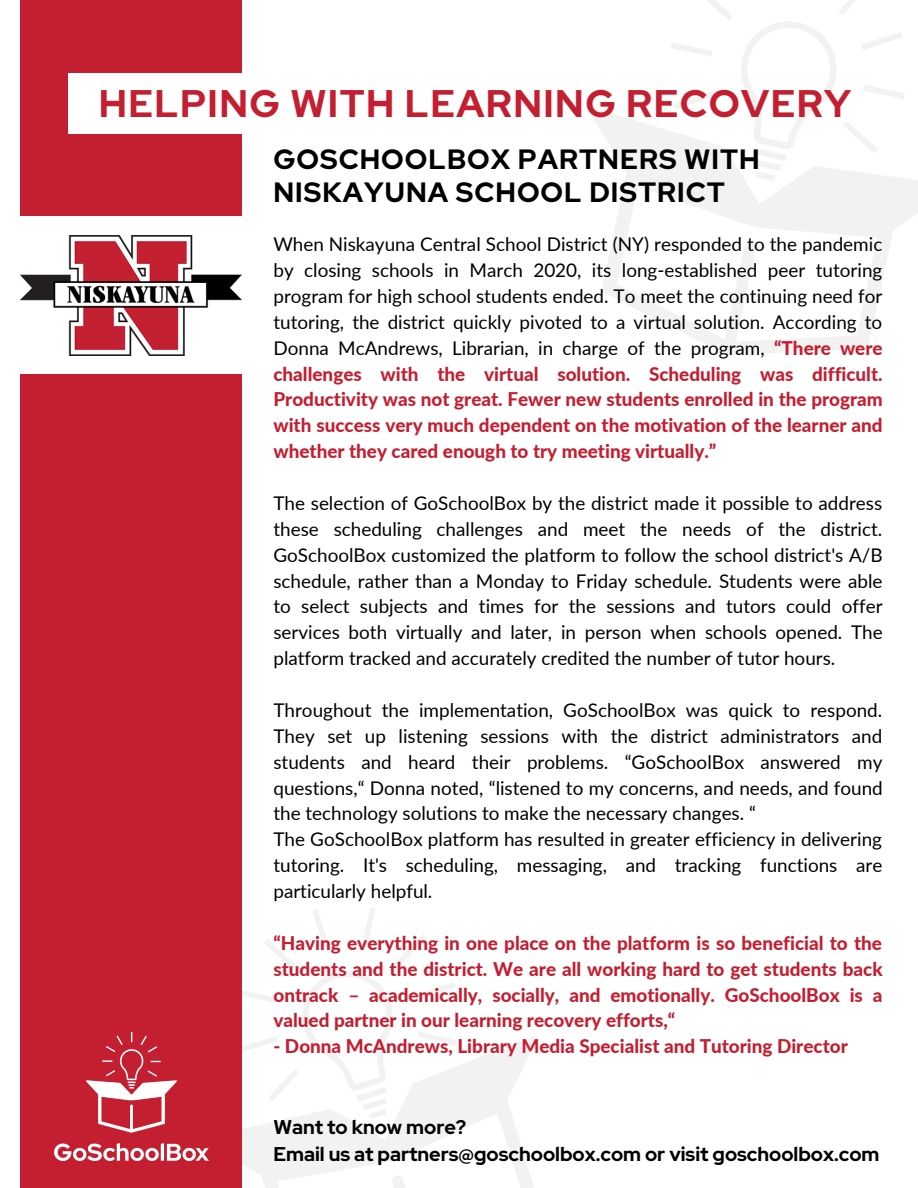
<style>
.page{position:relative;width:918px;height:1188px;background:#fff}
.page>*{position:absolute;margin:0;border:0;box-sizing:border-box;transform-origin:0 0}
.t1{font:700 38.25px "Red Hat Display";letter-spacing:.035em;color:#c31f31}
.t2{font:700 27.75px/33.8px "Red Hat Display";letter-spacing:.035em;color:#000}
.t3{font:700 19.8px/27px "Red Hat Display";color:#000}
.t4{font:18.9px/25.8px "Lato";color:#000;text-align:justify}
.t5{font:800 18.9px/25.8px "Lato";color:#c31f31;text-align:justify}
.s1{font-weight:800;color:#c31f31}
</style>
<div class="page">
<svg style="left:242px;top:1037px;width:294px;height:151px;fill:#f2f2f2"></svg>
<svg style="left:242px;top:908px;width:215px;height:211px"></svg>
<div style="left:20px;top:0;width:222px;height:1188px;background:#c31f31"></div>
<div style="left:7px;top:217px;width:249px;height:157px;background:#fff"></div>
<div style="left:68px;top:73px;width:693px;height:61px;background:#fff"></div>
<svg style="left:590px;top:108px;width:328px;height:247px"></svg>
<svg style="left:671px;top:0;width:234px;height:181px"></svg>
<img style="left:54px;top:1032px;width:154px;height:128px">
<img style="left:20px;top:235px;width:222px;height:120px">
<h1 class="t1" style="left:99px;top:78px;width:754px">HELPING WITH LEARNING RECOVERY</h1>
<h2 class="t2" style="left:273px;top:142px;width:488px">GOSCHOOLBOX PARTNERS WITH<br>NISKAYUNA SCHOOL DISTRICT</h2>
<p class="t4" style="left:273px;top:231px;width:611px">When Niskayuna Central School District (NY) responded to the pandemic by closing schools in March 2020, its long-established peer tutoring program for high school students ended. To meet the continuing need for tutoring, the district quickly pivoted to a virtual solution. According to Donna McAndrews, Librarian, in charge of the program, <span class="s1">“There were challenges with the virtual solution. Scheduling was difficult.<br>Productivity was not great. Fewer new students enrolled in the program with success very much dependent on the motivation of the learner and whether they cared enough to try meeting virtually.”</span></p>
<p class="t4" style="left:273px;top:490px;width:611px">The selection of GoSchoolBox by the district made it possible to address these scheduling challenges and meet the needs of the district.<br>GoSchoolBox customized the platform to follow the school district's A/B schedule, rather than a Monday to Friday schedule. Students were able to select subjects and times for the sessions and tutors could offer services both virtually and later, in person when schools opened. The platform tracked and accurately credited the number of tutor hours.</p>
<p class="t4" style="left:273px;top:697px;width:611px;text-align:left">Throughout the implementation, GoSchoolBox was quick to respond.<br>They set up listening sessions with the district administrators and students and heard their problems. “GoSchoolBox answered my questions,“ Donna noted, “listened to my concerns, and needs, and found the technology solutions to make the necessary changes. “<br>The GoSchoolBox platform has resulted in greater efficiency in delivering tutoring. It's scheduling, messaging, and tracking functions are particularly helpful.</p>
<p class="t5" style="left:273px;top:930px;width:611px">“Having everything in one place on the platform is so beneficial to the students and the district. We are all working hard to get students back ontrack – academically, socially, and emotionally. GoSchoolBox is a valued partner in our learning recovery efforts,“</p>
<p class="t5" style="left:273px;top:1033px;width:576px">- Donna McAndrews, Library Media Specialist and Tutoring Director</p>
<p class="t3" style="left:273px;top:1113px;width:608px">Want to know more?<br>Email us at partners@goschoolbox.com or visit goschoolbox.com</p>
</div>
